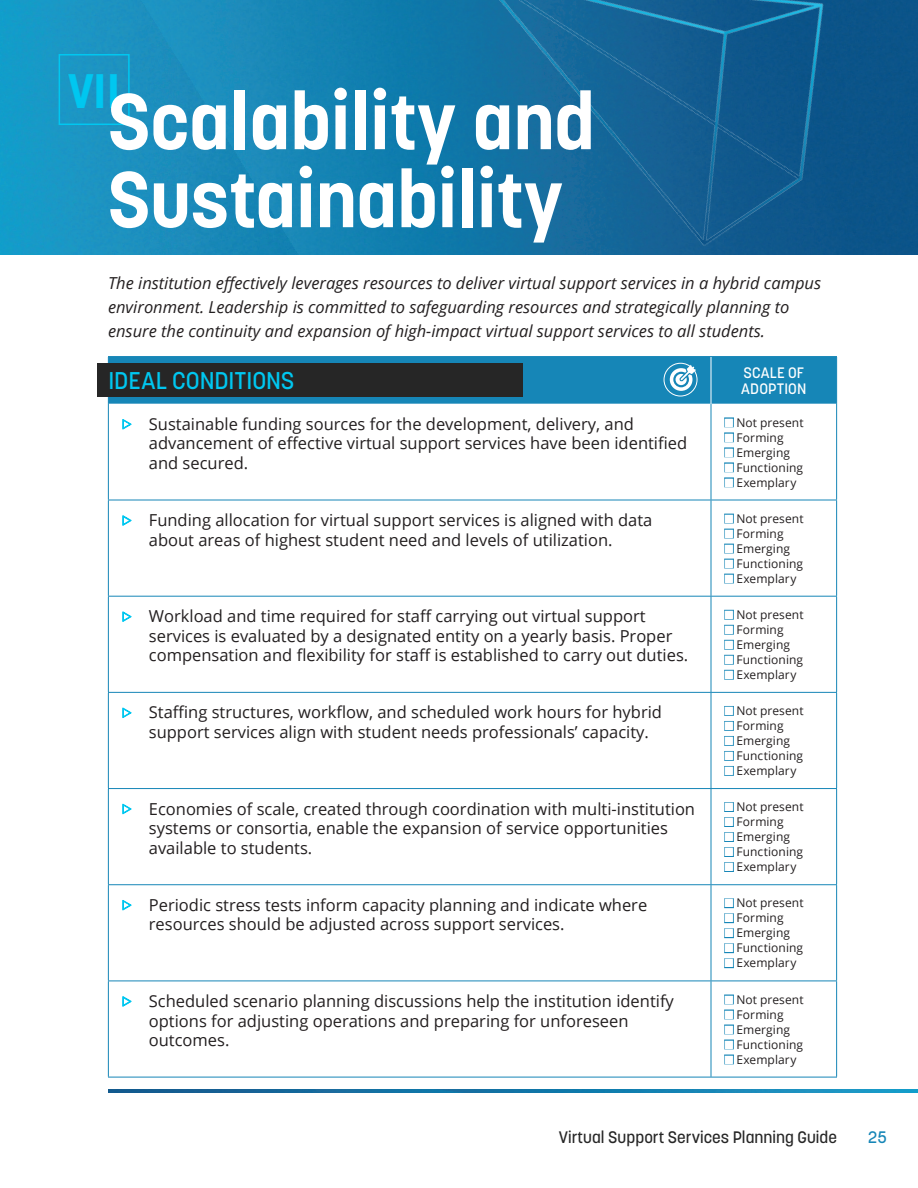
<style>
.page{position:relative;width:918px;height:1188px;background:#fff}
.page>*{position:absolute;margin:0;border:0;box-sizing:border-box;transform-origin:0 0}
.Head_1{font:700 78px/78px "Korolev";color:#fff}
.Head_1-2{font:700 48px "Korolev";color:#00c7f0}
.Table_Head{font:500 24px "Korolev";letter-spacing:-.005em;color:#00c7f0}
.t1{font:16.5px/19.5px "Open Sans";color:#231f20}
.Body{font:italic 16.5px/24px "Open Sans";color:#231f20}
.t2{font:500 16.5px "Korolev";color:#262626}
.t3{font:500 16.5px "Korolev";color:#1686b7}
.Table_subhead{font:500 15px/16.5px "Korolev";letter-spacing:.01em;color:#fff}
.Body-2{font:12px "Open Sans";letter-spacing:.005em;color:#231f20}
.s1{color:#1686b7}
</style>
<div class="page">
<img style="left:0;top:0;width:918px;height:255px">
<img style="left:414px;top:0;width:501px;height:255px">
<div style="left:59px;top:54px;width:71px;height:71px;border:2px solid #00c7f0"></div>
<img style="left:108px;top:1090px;width:810px;height:2px">
<svg style="left:109px;top:404px;width:727px;height:673px"></svg>
<hr style="left:108px;top:404px;width:1px;height:96px;background:#1686b7">
<hr style="left:711px;top:404px;width:1px;height:96px;background:#1686b7">
<hr style="left:836px;top:404px;width:1px;height:96px;background:#1686b7">
<hr style="left:108px;top:500px;width:603px;height:1px;background:#1686b7">
<hr style="left:108px;top:500px;width:1px;height:96px;background:#1686b7">
<hr style="left:711px;top:500px;width:126px;height:1px;background:#1686b7">
<hr style="left:711px;top:500px;width:1px;height:96px;background:#1686b7">
<hr style="left:836px;top:500px;width:1px;height:96px;background:#1686b7">
<hr style="left:108px;top:596px;width:603px;height:1px;background:#1686b7">
<hr style="left:108px;top:597px;width:1px;height:95px;background:#1686b7">
<hr style="left:711px;top:596px;width:126px;height:1px;background:#1686b7">
<hr style="left:711px;top:597px;width:1px;height:95px;background:#1686b7">
<hr style="left:836px;top:597px;width:1px;height:95px;background:#1686b7">
<hr style="left:108px;top:692px;width:603px;height:1px;background:#1686b7">
<hr style="left:108px;top:693px;width:1px;height:95px;background:#1686b7">
<hr style="left:711px;top:692px;width:126px;height:1px;background:#1686b7">
<hr style="left:711px;top:693px;width:1px;height:95px;background:#1686b7">
<hr style="left:836px;top:693px;width:1px;height:95px;background:#1686b7">
<hr style="left:108px;top:788px;width:603px;height:1px;background:#1686b7">
<hr style="left:108px;top:789px;width:1px;height:95px;background:#1686b7">
<hr style="left:711px;top:788px;width:126px;height:1px;background:#1686b7">
<hr style="left:711px;top:789px;width:1px;height:95px;background:#1686b7">
<hr style="left:836px;top:789px;width:1px;height:95px;background:#1686b7">
<hr style="left:108px;top:884px;width:603px;height:1px;background:#1686b7">
<hr style="left:108px;top:885px;width:1px;height:96px;background:#1686b7">
<hr style="left:711px;top:884px;width:126px;height:1px;background:#1686b7">
<hr style="left:711px;top:885px;width:1px;height:96px;background:#1686b7">
<hr style="left:836px;top:885px;width:1px;height:96px;background:#1686b7">
<hr style="left:108px;top:981px;width:603px;height:1px;background:#1686b7">
<hr style="left:108px;top:981px;width:1px;height:96px;background:#1686b7">
<hr style="left:711px;top:981px;width:126px;height:1px;background:#1686b7">
<hr style="left:711px;top:981px;width:1px;height:96px;background:#1686b7">
<hr style="left:836px;top:981px;width:1px;height:96px;background:#1686b7">
<hr style="left:108px;top:1077px;width:603px;height:1px;background:#1686b7">
<hr style="left:711px;top:1077px;width:126px;height:1px;background:#1686b7">
<hr style="left:108px;top:356px;width:603px;height:1px;background:#1686b7">
<hr style="left:711px;top:356px;width:126px;height:1px;background:#1686b7">
<div style="left:97px;top:363px;width:425px;height:34px;background:#262626"></div>
<svg style="left:108px;top:357px;width:729px;height:47px"></svg>
<svg style="left:123px;top:419px;width:8px;height:10px"></svg>
<svg style="left:123px;top:515px;width:8px;height:10px"></svg>
<svg style="left:123px;top:612px;width:8px;height:9px"></svg>
<svg style="left:123px;top:708px;width:8px;height:10px"></svg>
<svg style="left:123px;top:804px;width:8px;height:10px"></svg>
<svg style="left:123px;top:900px;width:8px;height:10px"></svg>
<svg style="left:123px;top:996px;width:8px;height:10px"></svg>
<p class="Head_1-2" style="left:68px;top:61px;width:54px">VII</p>
<p class="Head_1" style="left:108px;top:83px;width:488px">Scalability and<br>Sustainability</p>
<p class="Body" style="left:108px;top:270px;width:715px">The institution effectively leverages resources to deliver virtual support services in a hybrid campus environment. Leadership is committed to safeguarding resources and strategically planning to ensure the continuity and expansion of high-impact virtual support services to all students.</p>
<p class="Table_subhead" style="left:741px;top:364px;width:67px">SCALE OF<br>ADOPTION</p>
<p class="t1" style="left:149px;top:414px;width:540px">Sustainable funding sources for the development, delivery, and advancement of effective virtual support services have been identified and secured.</p>
<p class="Body-2" style="left:724px;top:414px;width:81px"><span class="s1">■</span> Not present</p>
<p class="Table_Head" style="left:109px;top:365px;width:187px">IDEAL CONDITIONS</p>
<p class="Body-2" style="left:724px;top:429px;width:61px"><span class="s1">■</span> Forming</p>
<p class="Body-2" style="left:724px;top:444px;width:67px"><span class="s1">■</span> Emerging</p>
<p class="Body-2" style="left:724px;top:459px;width:80px"><span class="s1">■</span> Functioning</p>
<p class="Body-2" style="left:724px;top:474px;width:73px"><span class="s1">■</span> Exemplary</p>
<p class="t1" style="left:149px;top:510px;width:505px">Funding allocation for virtual support services is aligned with data about areas of highest student need and levels of utilization.</p>
<p class="Body-2" style="left:724px;top:510px;width:81px"><span class="s1">■</span> Not present</p>
<p class="Body-2" style="left:724px;top:525px;width:61px"><span class="s1">■</span> Forming</p>
<p class="Body-2" style="left:724px;top:540px;width:67px"><span class="s1">■</span> Emerging</p>
<p class="Body-2" style="left:724px;top:555px;width:80px"><span class="s1">■</span> Functioning</p>
<p class="Body-2" style="left:724px;top:570px;width:73px"><span class="s1">■</span> Exemplary</p>
<p class="t1" style="left:149px;top:606px;width:541px">Workload and time required for staff carrying out virtual support services is evaluated by a designated entity on a yearly basis. Proper compensation and flexibility for staff is established to carry out duties.</p>
<p class="Body-2" style="left:724px;top:606px;width:81px"><span class="s1">■</span> Not present</p>
<p class="Body-2" style="left:724px;top:621px;width:61px"><span class="s1">■</span> Forming</p>
<p class="Body-2" style="left:724px;top:636px;width:67px"><span class="s1">■</span> Emerging</p>
<p class="Body-2" style="left:724px;top:651px;width:80px"><span class="s1">■</span> Functioning</p>
<p class="Body-2" style="left:724px;top:666px;width:73px"><span class="s1">■</span> Exemplary</p>
<p class="t1" style="left:149px;top:702px;width:515px">Staffing structures, workflow, and scheduled work hours for hybrid support services align with student needs professionals’ capacity.</p>
<p class="Body-2" style="left:724px;top:702px;width:81px"><span class="s1">■</span> Not present</p>
<p class="Body-2" style="left:724px;top:717px;width:61px"><span class="s1">■</span> Forming</p>
<p class="Body-2" style="left:724px;top:732px;width:67px"><span class="s1">■</span> Emerging</p>
<p class="Body-2" style="left:724px;top:747px;width:80px"><span class="s1">■</span> Functioning</p>
<p class="Body-2" style="left:724px;top:762px;width:73px"><span class="s1">■</span> Exemplary</p>
<p class="t1" style="left:149px;top:799px;width:548px">Economies of scale, created through coordination with multi-institution systems or consortia, enable the expansion of service opportunities available to students.</p>
<p class="Body-2" style="left:724px;top:799px;width:81px"><span class="s1">■</span> Not present</p>
<p class="Body-2" style="left:724px;top:814px;width:61px"><span class="s1">■</span> Forming</p>
<p class="Body-2" style="left:724px;top:829px;width:67px"><span class="s1">■</span> Emerging</p>
<p class="Body-2" style="left:724px;top:844px;width:80px"><span class="s1">■</span> Functioning</p>
<p class="Body-2" style="left:724px;top:859px;width:73px"><span class="s1">■</span> Exemplary</p>
<p class="t1" style="left:149px;top:895px;width:500px">Periodic stress tests inform capacity planning and indicate where resources should be adjusted across support services.</p>
<p class="Body-2" style="left:724px;top:895px;width:81px"><span class="s1">■</span> Not present</p>
<p class="Body-2" style="left:724px;top:910px;width:61px"><span class="s1">■</span> Forming</p>
<p class="Body-2" style="left:724px;top:925px;width:67px"><span class="s1">■</span> Emerging</p>
<p class="Body-2" style="left:724px;top:940px;width:80px"><span class="s1">■</span> Functioning</p>
<p class="Body-2" style="left:724px;top:955px;width:73px"><span class="s1">■</span> Exemplary</p>
<p class="t1" style="left:149px;top:991px;width:527px">Scheduled scenario planning discussions help the institution identify options for adjusting operations and preparing for unforeseen outcomes.</p>
<p class="Body-2" style="left:724px;top:991px;width:81px"><span class="s1">■</span> Not present</p>
<p class="Body-2" style="left:724px;top:1006px;width:61px"><span class="s1">■</span> Forming</p>
<p class="Body-2" style="left:724px;top:1021px;width:67px"><span class="s1">■</span> Emerging</p>
<p class="Body-2" style="left:724px;top:1036px;width:80px"><span class="s1">■</span> Functioning</p>
<p class="Body-2" style="left:724px;top:1051px;width:73px"><span class="s1">■</span> Exemplary</p>
<p class="t2" style="left:559px;top:1127px;width:280px">Virtual Support Services Planning Guide</p>
<p class="t3" style="left:868px;top:1127px;width:20px">25</p>
</div>
